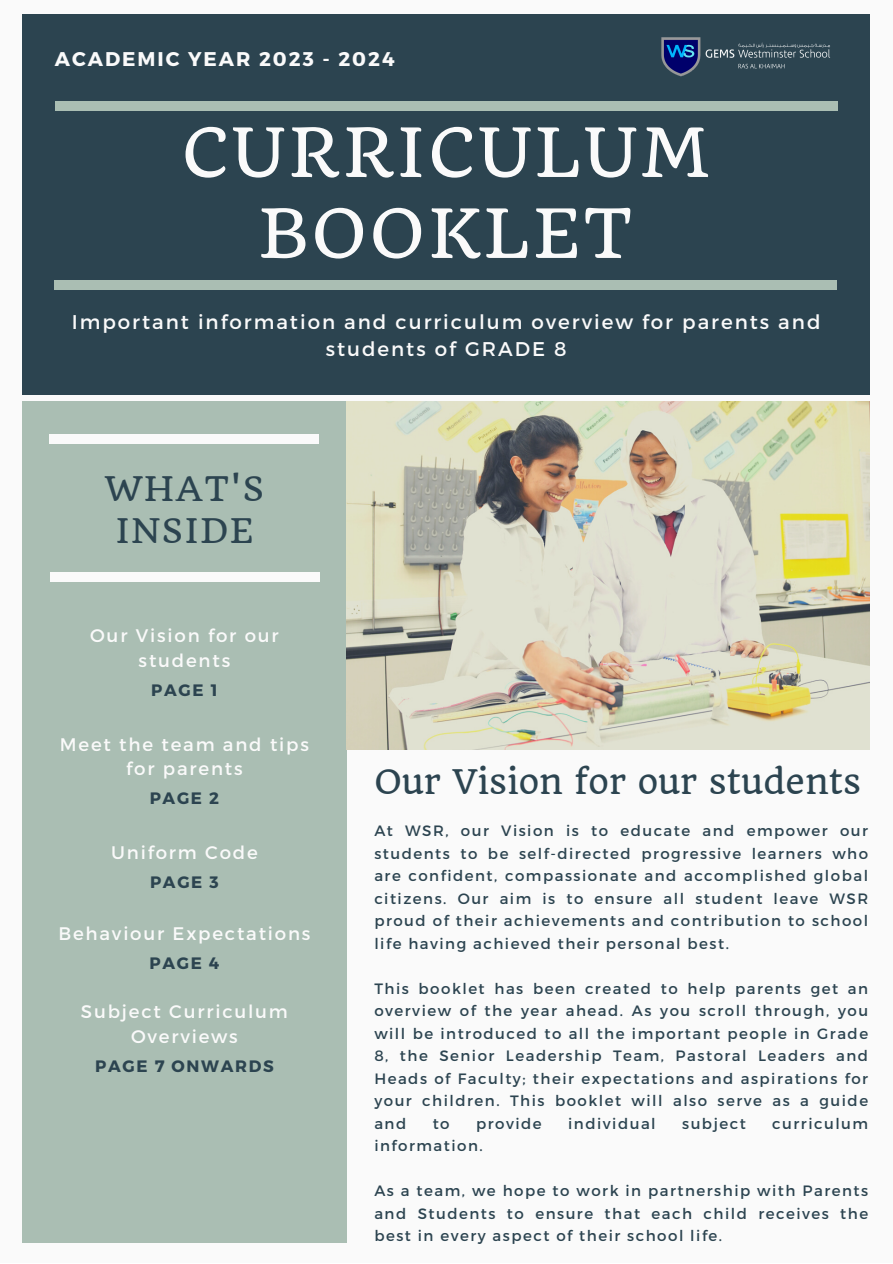
<style>
.page{position:relative;width:893px;height:1264px;background:#fff}
.page>*{position:absolute;margin:0;border:0;box-sizing:border-box;transform-origin:0 0}
.t1{font:66.15px/81px "Quando";letter-spacing:.05em;color:#fafafa;text-align:center}
.t2{font:33px "Quando";color:#2c4450}
.t3{font:33px/41.5px "Quando";letter-spacing:.05em;color:#2c4450;text-align:center}
.t4{font:19.8px/27px "Montserrat";letter-spacing:.1em;color:#fafafa;text-align:center}
.t5{font:700 19.8px "Montserrat";letter-spacing:.1em;color:#fafafa}
.t6{font:18.15px/24.8px "Montserrat";letter-spacing:.1em;color:#fafafa;text-align:center}
.t7{font:700 16.5px "Montserrat";letter-spacing:.1em;color:#2c4450}
.t8{font:15px/22.5px "Montserrat";letter-spacing:.1em;color:#2c4450;text-align:justify}
</style>
<div class="page">
<div style="left:0;top:0;width:892px;height:1262px;background:#fafafa"></div>
<div style="left:22px;top:15px;width:847px;height:380px;background:#2c4450"></div>
<div style="left:23px;top:401px;width:323px;height:841px;background:#aabeb3"></div>
<div style="left:55px;top:102px;width:782px;height:9px;background:#aabeb3"></div>
<div style="left:54px;top:280px;width:782px;height:9px;background:#aabeb3"></div>
<div style="left:49px;top:435px;width:270px;height:9px;background:#fafafa"></div>
<div style="left:50px;top:573px;width:270px;height:9px;background:#fafafa"></div>
<img style="left:346px;top:402px;width:523px;height:347px">
<img style="left:661px;top:37px;width:169px;height:40px">
<p class="t5" style="left:55px;top:46px;width:341px">ACADEMIC YEAR 2023 - 2024</p>
<p class="t1" style="left:182px;top:112px;width:529px">CURRICULUM<br>BOOKLET</p>
<p class="t4" style="left:72px;top:308px;width:750px">Important information and curriculum overview for parents and students of GRADE 8</p>
<p class="t3" style="left:105px;top:468px;width:161px">WHAT'S<br>INSIDE</p>
<p class="t6" style="left:90px;top:622px;width:190px">Our Vision for our students</p>
<p class="t7" style="left:151px;top:679px;width:68px">PAGE 1</p>
<p class="t6" style="left:60px;top:730px;width:250px">Meet the team and tips for parents</p>
<p class="t7" style="left:150px;top:787px;width:71px">PAGE 2</p>
<p class="t6" style="left:111px;top:838px;width:148px">Uniform Code</p>
<p class="t7" style="left:150px;top:870px;width:70px">PAGE 3</p>
<p class="t6" style="left:58px;top:920px;width:253px">Behaviour Expectations</p>
<p class="t7" style="left:149px;top:952px;width:71px">PAGE 4</p>
<p class="t6" style="left:81px;top:998px;width:208px">Subject Curriculum<br>Overviews</p>
<p class="t7" style="left:95px;top:1055px;width:180px">PAGE 7 ONWARDS</p>
<p class="t2" style="left:374px;top:761px;width:488px">Our Vision for our students</p>
<p class="t8" style="left:374px;top:819px;width:495px">At WSR, our Vision is to educate and empower our students to be self-directed progressive learners who are confident, compassionate and accomplished global citizens. Our aim is to ensure all student leave WSR proud of their achievements and contribution to school life having achieved their personal best.</p>
<p class="t8" style="left:374px;top:976px;width:495px">This booklet has been created to help parents get an overview of the year ahead. As you scroll through, you will be introduced to all the important people in Grade 8, the Senior Leadership Team, Pastoral Leaders and Heads of Faculty; their expectations and aspirations for your children. This booklet will also serve as a guide and</p>
<p class="t8" style="left:432px;top:1111px;width:18px">to</p>
<p class="t8" style="left:476px;top:1111px;width:67px">provide</p>
<p class="t8" style="left:568px;top:1111px;width:89px">individual</p>
<p class="t8" style="left:682px;top:1111px;width:65px">subject</p>
<p class="t8" style="left:772px;top:1111px;width:97px">curriculum</p>
<p class="t8" style="left:374px;top:1133px;width:110px">information.</p>
<p class="t8" style="left:374px;top:1178px;width:495px">As a team, we hope to work in partnership with Parents and Students to ensure that each child receives the best in every aspect of their school life.</p>
</div>
